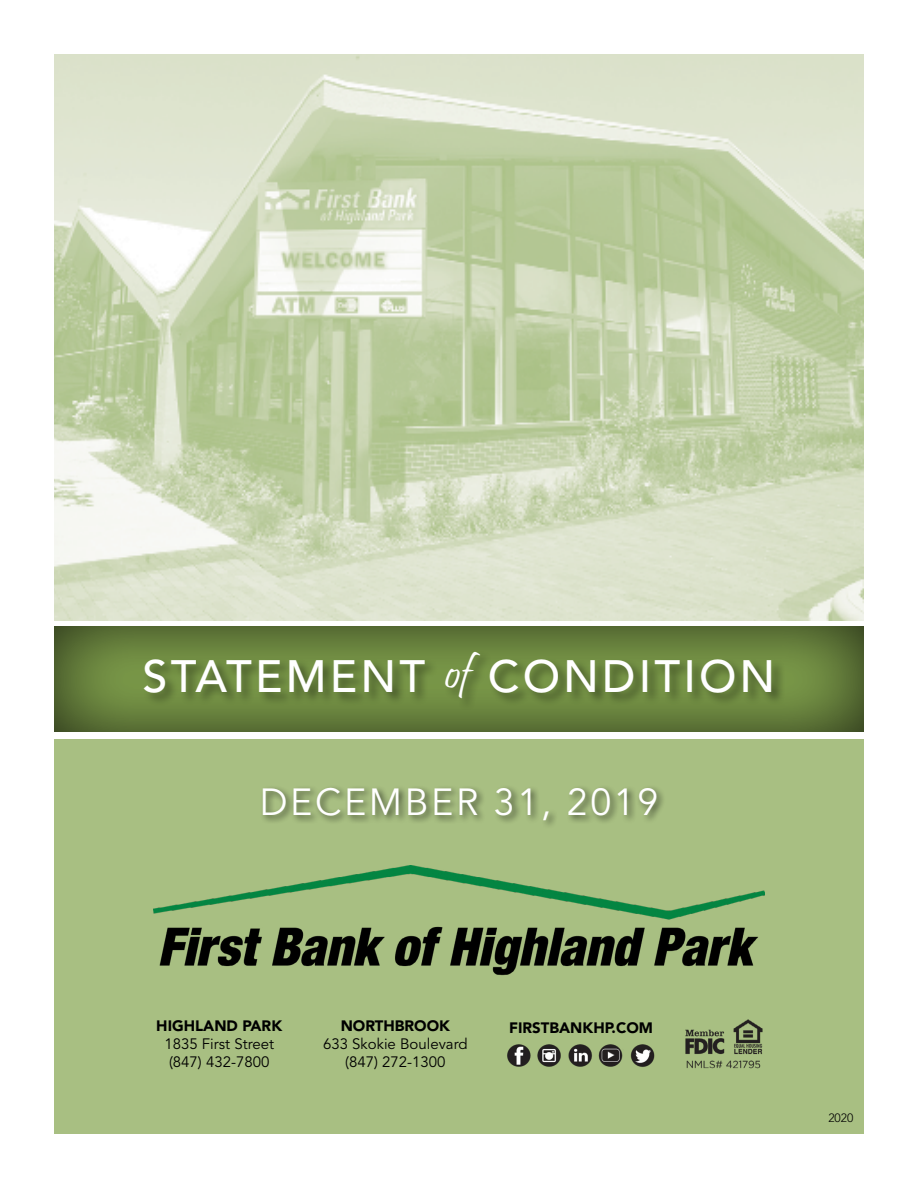
<style>
.page{position:relative;width:918px;height:1188px;background:#fff}
.page>*{position:absolute;margin:0;border:0;box-sizing:border-box;transform-origin:0 0}
.t1{font:500 45px "Avenir LT Std";letter-spacing:.07em;color:#fff}
.t2{font:37.5px "Avenir LT Std";letter-spacing:.07em;color:#fff}
.t3{font:15px/18px "Avenir LT Std";color:#000;text-align:center}
.t4{font:900 15px "Avenir LT Std";color:#000}
.t5{font:300 12px "Avenir LT Std";color:#000}
.s1{font-family:"Pristina";font-weight:400}
</style>
<div class="page">
<div style="left:40px;top:617px;width:837px;height:117px;background:#000;opacity:.75"></div>
<div style="left:54px;top:739px;width:810px;height:395px;background:#a8bf82"></div>
<img style="left:54px;top:54px;width:810px;height:567px">
<div style="left:143px;top:651px;width:643px;height:61px;background:#000;opacity:.44"></div>
<div style="left:260px;top:785px;width:406px;height:45px;background:#000;opacity:.6"></div>
<img style="left:507px;top:1044px;width:148px;height:23px">
<img style="left:685px;top:1019px;width:78px;height:50px">
<img style="left:154px;top:866px;width:610px;height:110px">
<h1 class="t1" style="left:143px;top:650px;width:634px">STATEMENT <span class="s1">of</span> CONDITION</h1>
<h2 class="t2" style="left:260px;top:780px;width:400px">DECEMBER 31, 2019</h2>
<p class="t4" style="left:156px;top:1017px;width:127px">HIGHLAND PARK</p>
<p class="t3" style="left:164px;top:1035px;width:111px">1835 First Street (847) 432-7800</p>
<p class="t4" style="left:341px;top:1017px;width:111px">NORTHBROOK</p>
<p class="t3" style="left:323px;top:1035px;width:146px">633 Skokie Boulevard (847) 272-1300</p>
<p class="t4" style="left:509px;top:1018px;width:145px">FIRSTBANKHP.COM</p>
<p class="t5" style="left:828px;top:1111px;width:26px">2020</p>
</div>
